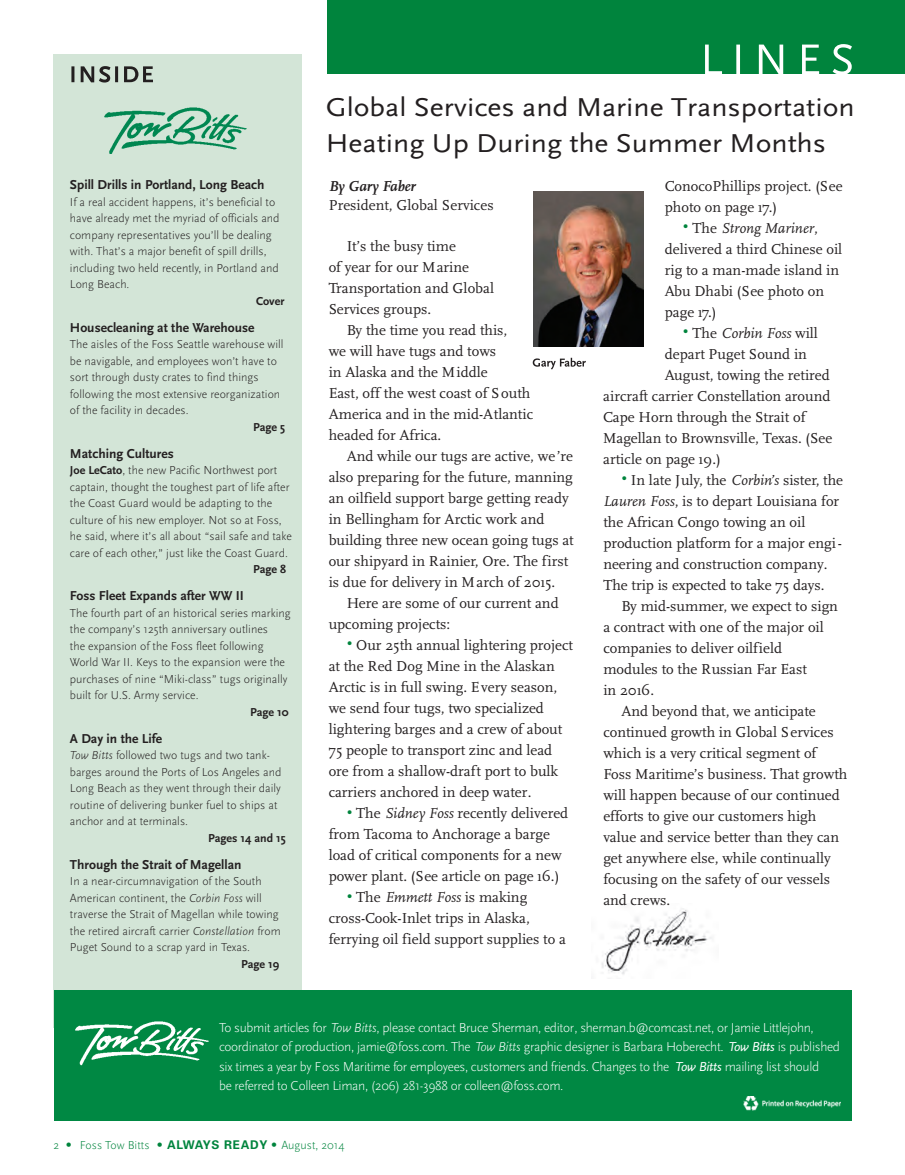
<style>
.page{position:relative;width:905px;height:1175px;background:#fff}
.page>*{position:absolute;margin:0;border:0;box-sizing:border-box;transform-origin:0 0}
.t1{font:27px/36px "Scala Sans";color:#231f20;scale:1.1 1}
.t2{font:15px/21px "Scala";color:#231f20}
.t3{font:italic 15px "Scala";color:#231f20}
.t4{font:italic 700 15px "Scala";color:#231f20}
.t5{font:300 13.5px/19.5px "Scala Sans";letter-spacing:-.025em;color:#fff}
.t6{font:700 13.5px "Scala Sans";color:#231f20}
.t7{font:300 12px/16.5px "Scala Sans";color:#231f20}
.t8{font:700 12px "Scala Sans";color:#231f20}
.t9{font:300 12px "Scala Sans";color:#00843d}
.s1{font-weight:700}
.s2{font-style:italic}
.s3{font-size:16.5px;color:#00843d}
.s4{font-style:normal;font-size:16.5px;color:#00843d}
.s5{font-style:normal}
.s6{font-weight:400;font-style:italic}
.s7{font-family:"Univers"}
.s8{font-family:"Univers";font-weight:700}
</style>
<div class="page">
<div style="left:53px;top:54px;width:249px;height:973px;background:#d3e5d7"></div>
<img style="left:104px;top:107px;width:143px;height:46px">
<div style="left:54px;top:990px;width:798px;height:130px;background:#008843"></div>
<img style="left:75px;top:1021px;width:134px;height:45px">
<svg style="left:71px;top:66px;width:82px;height:16px"></svg>
<div style="left:328px;top:0;width:576px;height:74px;background:#00843d"></div>
<svg style="left:705px;top:44px;width:147px;height:30px"></svg>
<img style="left:601px;top:908px;width:111px;height:67px">
<img style="left:533px;top:191px;width:110px;height:155px">
<svg style="left:532px;top:358px;width:54px;height:11px"></svg>
<img style="left:743px;top:1096px;width:97px;height:14px">
<p class="t6" style="left:70px;top:177px;width:196px">Spill Drills in Portland, Long Beach</p>
<p class="t7" style="left:70px;top:193px;width:211px">If a real accident happens, it’s beneficial to have already met the myriad of officials and company representatives you’ll be dealing with. That’s a major benefit of spill drills, including two held recently, in Portland and Long Beach.</p>
<p class="t8" style="left:256px;top:293px;width:30px">Cover</p>
<p class="t6" style="left:70px;top:319px;width:186px">Housecleaning at the Warehouse</p>
<p class="t7" style="left:70px;top:336px;width:215px">The aisles of the Foss Seattle warehouse will be navigable, and employees won’t have to sort through dusty crates to find things following the most extensive reorganization of the facility in decades.</p>
<p class="t8" style="left:253px;top:419px;width:34px">Page 5</p>
<p class="t6" style="left:70px;top:445px;width:105px">Matching Cultures</p>
<p class="t7" style="left:70px;top:462px;width:223px"><span class="s1">Joe LeCato</span>, the new Pacific Northwest port captain, thought the toughest part of life after the Coast Guard would be adapting to the culture of his new employer. Not so at Foss, he said, where it’s all about “sail safe and take care of each other,” just like the Coast Guard.</p>
<p class="t8" style="left:253px;top:562px;width:35px">Page 8</p>
<p class="t6" style="left:70px;top:588px;width:175px">Foss Fleet Expands after WW II</p>
<p class="t7" style="left:70px;top:604px;width:222px">The fourth part of an historical series marking the company’s 125th anniversary outlines<br>the expansion of the Foss fleet following World War II. Keys to the expansion were the purchases of nine “Miki-class” tugs originally built for U.S. Army service.</p>
<p class="t8" style="left:250px;top:704px;width:40px">Page 10</p>
<p class="t6" style="left:70px;top:730px;width:94px">A Day in the Life</p>
<p class="t7" style="left:70px;top:747px;width:213px"><span class="s2">Tow Bitts</span> followed two tugs and two tank&shy;barges around the Ports of Los Angeles and Long Beach as they went through their daily routine of delivering bunker fuel to ships at anchor and at terminals.</p>
<p class="t8" style="left:208px;top:830px;width:79px">Pages 14 and 15</p>
<p class="t6" style="left:70px;top:856px;width:173px">Through the Strait of Magellan</p>
<p class="t7" style="left:70px;top:873px;width:212px">In a near-circumnavigation of the South American continent, the <span class="s2">Corbin Foss</span> will traverse the Strait of Magellan while towing the retired aircraft carrier <span class="s2">Constellation</span> from Puget Sound to a scrap yard in Texas.</p>
<p class="t8" style="left:241px;top:956px;width:40px">Page 19</p>
<h1 class="t1" style="left:326px;top:89px;width:482px">Global Services and Marine Transportation<br>Heating Up During the Summer Months</h1>
<p class="t4" style="left:328px;top:177px;width:89px">By Gary Faber</p>
<p class="t2" style="left:328px;top:195px;width:166px">President, Global Services</p>
<p class="t2" style="left:328px;top:235px;width:167px;text-indent:18px">It’s the busy time<br>of year for our Marine<br>Transportation and Global<br>Services groups.</p>
<p class="t2" style="left:328px;top:319px;width:206px;text-indent:18px">By the time you read this,<br>we will have tugs and tows<br>in Alaska and the Middle<br>East, off the west coast of South<br>America and in the mid-Atlantic headed for Africa.</p>
<p class="t2" style="left:328px;top:445px;width:246px;text-indent:18px">And while our tugs are active, we’re also preparing for the future, manning an oilfield support barge getting ready in Bellingham for Arctic work and building three new ocean going tugs at our shipyard in Rainier, Ore. The first is due for delivery in March of 2015.</p>
<p class="t2" style="left:328px;top:592px;width:231px;text-indent:18px">Here are some of our current and upcoming projects:</p>
<p class="t2" style="left:328px;top:634px;width:246px;text-indent:18px"><span class="s3">•</span> Our 25th annual lightering project at the Red Dog Mine in the Alaskan Arctic is in full swing. Every season, we send four tugs, two specialized lightering barges and a crew of about 75 people to transport zinc and lead ore from a shallow-draft port to bulk carriers anchored in deep water.</p>
<p class="t2" style="left:328px;top:802px;width:241px;text-indent:18px"><span class="s3">•</span> The <span class="s2">Sidney Foss</span> recently delivered from Tacoma to Anchorage a barge load of critical components for a new power plant. (See article on page 16.)</p>
<p class="t2" style="left:328px;top:886px;width:239px;text-indent:18px"><span class="s3">•</span> The <span class="s2">Emmett Foss</span> is making cross-Cook-Inlet trips in Alaska, ferrying oil field support supplies to a</p>
<p class="t2" style="left:664px;top:175px;width:179px">ConocoPhillips project. (See photo on page 17.)</p>
<p class="t2" style="left:664px;top:217px;width:179px;text-indent:18px"><span class="s3">•</span> The <span class="s2">Strong Mariner</span>, delivered a third Chinese oil rig to a man-made island in<br>Abu Dhabi (See photo on page 17.)</p>
<p class="t3" style="left:683px;top:324px;width:136px"><span class="s4">•</span> <span class="s5">The</span> Corbin Foss <span class="s5">will</span></p>
<p class="t2" style="left:664px;top:343px;width:144px">depart Puget Sound in</p>
<p class="t2" style="left:664px;top:364px;width:166px">August, towing the retired</p>
<p class="t2" style="left:603px;top:385px;width:229px">aircraft carrier Constellation around</p>
<p class="t2" style="left:603px;top:406px;width:204px">Cape Horn through the Strait of</p>
<p class="t2" style="left:603px;top:427px;width:231px">Magellan to Brownsville, Texas. (See</p>
<p class="t2" style="left:603px;top:448px;width:119px">article on page 19.)</p>
<p class="t2" style="left:603px;top:469px;width:241px;text-indent:18px"><span class="s3">•</span> In late July, the <span class="s2">Corbin’s</span> sister, the <span class="s2">Lauren Foss</span>, is to depart Louisiana for the African Congo towing an oil production platform for a major engi&shy;neering and construction company.<br>The trip is expected to take 75 days.</p>
<p class="t2" style="left:603px;top:595px;width:236px;text-indent:18px">By mid-summer, we expect to sign a contract with one of the major oil companies to deliver oilfield modules to the Russian Far East<br>in 2016.</p>
<p class="t2" style="left:603px;top:700px;width:245px;text-indent:18px">And beyond that, we anticipate continued growth in Global Services which is a very critical segment of Foss Maritime’s business. That growth will happen because of our continued efforts to give our customers high value and service better than they can get anywhere else, while continually focusing on the safety of our vessels and crews.</p>
<p class="t5" style="left:219px;top:1017px;width:622px">To submit articles for <span class="s2">Tow Bitts</span>, please contact Bruce Sherman, editor, sherman.b@comcast.net, or Jamie Littlejohn, coordinator of production, jamie@foss.com. The <span class="s2">Tow Bitts</span> graphic designer is Barbara Hoberecht. <span class="s6">Tow Bitts</span> is published six times a year by Foss Maritime for employees, customers and friends. Changes to the <span class="s6">Tow Bitts</span> mailing list should<br>be referred to Colleen Liman, (206) 281-3988 or colleen@foss.com.</p>
<p class="t9" style="left:54px;top:1137px;width:292px">2 <span class="s7">•</span> Foss Tow Bitts <span class="s7">•</span> <span class="s8">ALWAYS READY</span> <span class="s7">•</span> August, 2014</p>
</div>
